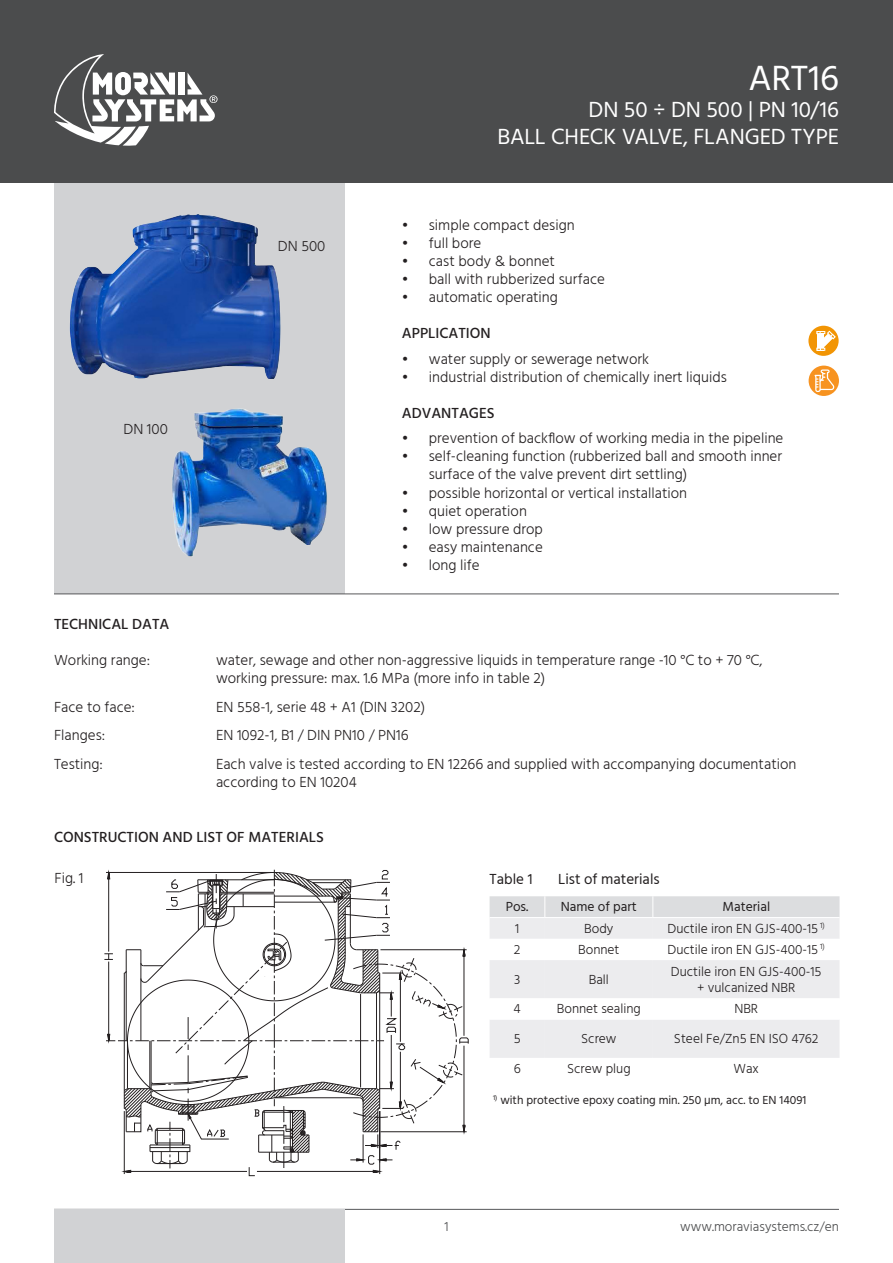
<style>
.page{position:relative;width:893px;height:1263px;background:#fff}
.page>*{position:absolute;margin:0;border:0;box-sizing:border-box;transform-origin:0 0}
.t1{font:36px "Hind Vadodara";letter-spacing:-.005em;color:#fff}
.t2{font:700 24.3px "Arial";color:#231f20;scale:.96 1}
.t3{font:22.5px "Hind Vadodara";letter-spacing:-.005em;color:#fff}
.t4{font:300 15px/18px "Hind Vadodara";color:#231f20}
.t5{font:500 15px "Hind Vadodara";color:#231f20}
.t6{font:15px "Hind Vadodara";color:#231f20}
.t7{font:300 13.5px "Hind Vadodara";color:#231f20}
.t8{font:300 13.5px "Hind Vadodara";color:#4b4c4d}
.t9{font:13.5px "Hind Vadodara";color:#231f20}
.t10{font:12px "Hind Vadodara";color:#231f20}
.t11{font:7.95px "Arial";color:#000}
.t12{font:5.1px "Arial";letter-spacing:-.055em;color:#000}
</style>
<div class="page">
<hr style="left:54px;top:1209px;width:785px;height:1px;background:#57585a">
<div style="left:54px;top:1210px;width:291px;height:53px;background:#d1d2d4"></div>
<div style="left:54px;top:112px;width:291px;height:482px;background:#d1d2d4"></div>
<hr style="left:54px;top:593px;width:785px;height:1px;background:#57585a">
<div style="left:0;top:0;width:893px;height:182px;background:#4b4c4d"></div>
<div style="left:809px;top:366px;width:30px;height:30px;background:#f79320;border-radius:50%"></div>
<svg style="left:814px;top:369px;width:20px;height:23px"></svg>
<div style="left:808px;top:326px;width:31px;height:30px;background:#f29504;border-radius:50%"></div>
<svg style="left:817px;top:331px;width:18px;height:20px"></svg>
<svg style="left:490px;top:896px;width:349px;height:162px"></svg>
<hr style="left:490px;top:917px;width:55px;height:1px;background:#fff">
<hr style="left:545px;top:917px;width:108px;height:1px;background:#fff">
<hr style="left:653px;top:917px;width:186px;height:1px;background:#fff">
<svg style="left:104px;top:869px;width:365px;height:307px"></svg>
<img style="left:69px;top:214px;width:212px;height:164px">
<img style="left:172px;top:408px;width:155px;height:149px">
<svg style="left:54px;top:54px;width:164px;height:92px"></svg>
<p class="t4" style="left:124px;top:420px;width:46px">DN 100</p>
<p class="t4" style="left:278px;top:237px;width:49px">DN 500</p>
<p class="t1" style="left:749px;top:52px;width:92px">ART16</p>
<p class="t3" style="left:588px;top:93px;width:252px">DN 50 ÷ DN 500 | PN 10/16</p>
<p class="t3" style="left:497px;top:120px;width:343px">BALL CHECK VALVE, FLANGED TYPE</p>
<p class="t4" style="left:402px;top:217px;width:174px">• simple compact design</p>
<p class="t4" style="left:402px;top:235px;width:81px">• full bore</p>
<p class="t4" style="left:402px;top:253px;width:155px">• cast body &amp; bonnet</p>
<p class="t4" style="left:402px;top:271px;width:204px">• ball with rubberized surface</p>
<p class="t4" style="left:402px;top:289px;width:158px">• automatic operating</p>
<p class="t5" style="left:402px;top:323px;width:90px">APPLICATION</p>
<p class="t4" style="left:402px;top:350px;width:249px">• water supply or sewerage network</p>
<p class="t4" style="left:402px;top:368px;width:327px">• industrial distribution of chemically inert liquids</p>
<p class="t5" style="left:402px;top:402px;width:94px">ADVANTAGES</p>
<p class="t4" style="left:402px;top:430px;width:383px">• prevention of backflow of working media in the pipeline</p>
<p class="t4" style="left:429px;top:448px;width:355px;text-indent:-27px">• self-cleaning function (rubberized ball and smooth inner surface of the valve prevent dirt settling)</p>
<p class="t4" style="left:402px;top:484px;width:287px">• possible horizontal or vertical installation</p>
<p class="t4" style="left:402px;top:502px;width:127px">• quiet operation</p>
<p class="t4" style="left:402px;top:520px;width:143px">• low pressure drop</p>
<p class="t4" style="left:402px;top:538px;width:142px">• easy maintenance</p>
<p class="t4" style="left:402px;top:556px;width:79px">• long life</p>
<p class="t5" style="left:54px;top:613px;width:117px">TECHNICAL DATA</p>
<p class="t4" style="left:54px;top:651px;width:98px">Working range:</p>
<p class="t4" style="left:216px;top:651px;width:548px">water, sewage and other non-aggressive liquids in temperature range -10 °C to + 70 °C,</p>
<p class="t4" style="left:216px;top:669px;width:331px">working pressure: max. 1.6 MPa (more info in table 2)</p>
<p class="t4" style="left:54px;top:698px;width:82px">Face to face:</p>
<p class="t4" style="left:216px;top:698px;width:211px">EN 558-1, serie 48 + A1 (DIN 3202)</p>
<p class="t4" style="left:54px;top:726px;width:53px">Flanges:</p>
<p class="t4" style="left:216px;top:726px;width:194px">EN 1092-1, B1 / DIN PN10 / PN16</p>
<p class="t4" style="left:54px;top:755px;width:50px">Testing:</p>
<p class="t4" style="left:216px;top:755px;width:582px">Each valve is tested according to EN 12266 and supplied with accompanying documentation according to EN 10204</p>
<p class="t5" style="left:54px;top:825px;width:271px">CONSTRUCTION AND LIST OF MATERIALS</p>
<p class="t4" style="left:55px;top:869px;width:31px">Fig. 1</p>
<p class="t2" style="left:107px;top:831px;width:56px">6526</p>
<p class="t6" style="left:490px;top:868px;width:44px">Table 1</p>
<p class="t6" style="left:558px;top:868px;width:103px">List of materials</p>
<p class="t9" style="left:506px;top:897px;width:24px">Pos.</p>
<p class="t9" style="left:561px;top:897px;width:78px">Name of part</p>
<p class="t9" style="left:723px;top:897px;width:49px">Material</p>
<p class="t7" style="left:515px;top:919px;width:6px">1</p>
<p class="t7" style="left:584px;top:919px;width:31px">Body</p>
<p class="t7" style="left:667px;top:919px;width:159px">Ductile iron EN GJS-400-15 <sup>1)</sup></p>
<p class="t7" style="left:514px;top:940px;width:8px">2</p>
<p class="t7" style="left:578px;top:940px;width:43px">Bonnet</p>
<p class="t7" style="left:667px;top:940px;width:159px">Ductile iron EN GJS-400-15 <sup>1)</sup></p>
<p class="t7" style="left:514px;top:970px;width:8px">3</p>
<p class="t7" style="left:589px;top:970px;width:22px">Ball</p>
<p class="t7" style="left:671px;top:962px;width:152px">Ductile iron EN GJS-400-15</p>
<p class="t7" style="left:697px;top:978px;width:100px">+ vulcanized NBR</p>
<p class="t7" style="left:514px;top:1000px;width:9px">4</p>
<p class="t7" style="left:557px;top:1000px;width:86px">Bonnet sealing</p>
<p class="t7" style="left:734px;top:1000px;width:25px">NBR</p>
<p class="t7" style="left:514px;top:1029px;width:8px">5</p>
<p class="t7" style="left:581px;top:1029px;width:37px">Screw</p>
<p class="t7" style="left:674px;top:1029px;width:146px">Steel Fe/Zn5 EN ISO 4762</p>
<p class="t7" style="left:514px;top:1059px;width:9px">6</p>
<p class="t7" style="left:567px;top:1059px;width:65px">Screw plug</p>
<p class="t7" style="left:733px;top:1059px;width:27px">Wax</p>
<p class="t10" style="left:493px;top:1092px;width:315px"><sup>1)</sup> with protective epoxy coating min. 250 μm, acc. to EN 14091</p>
<p class="t11" style="left:621px;top:1095px;width:64px">Stal Fe/Zn5, Stal</p>
<p class="t8" style="left:444px;top:1217px;width:6px">1</p>
<p class="t8" style="left:680px;top:1217px;width:160px">www.moraviasystems.cz/en</p>
<p class="t12" style="left:690px;top:1224px;width:16px">DN400</p>
</div>
